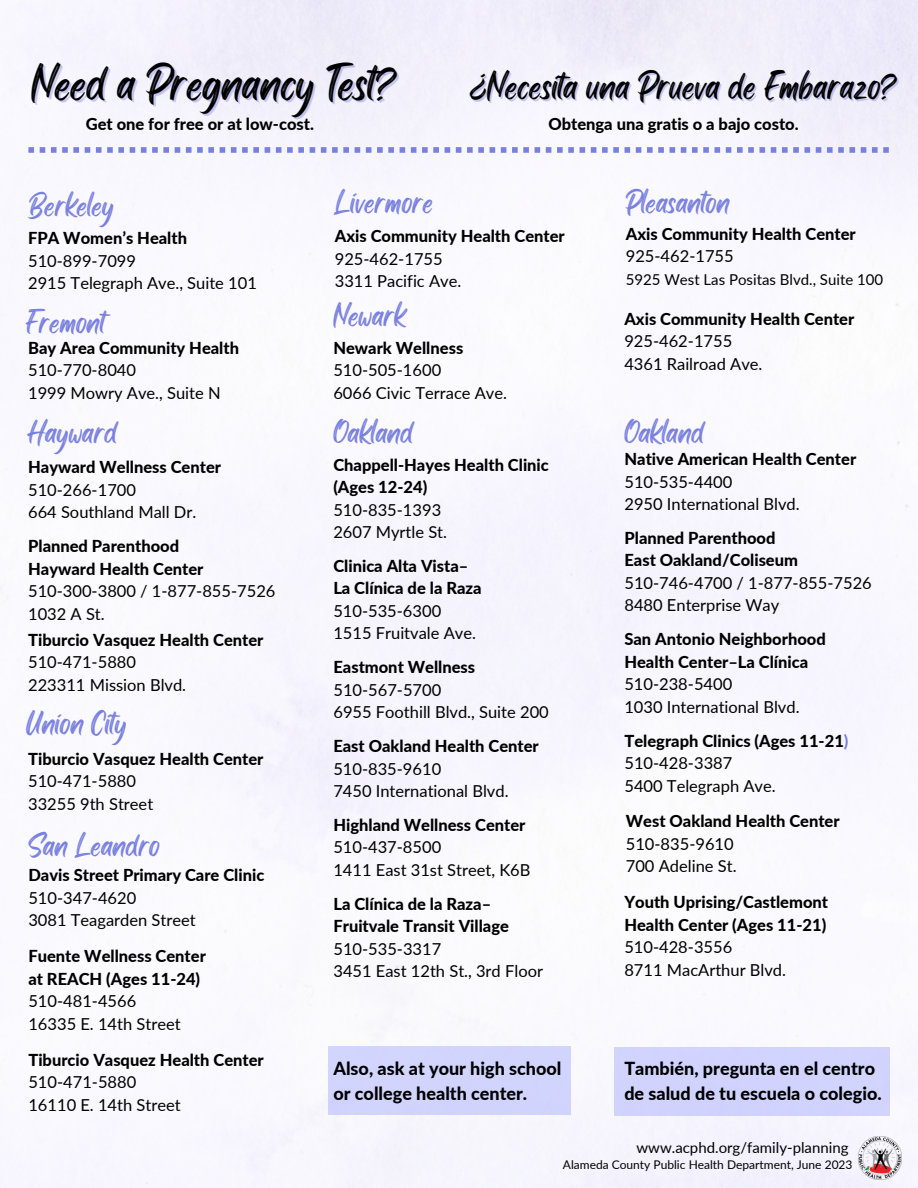
<style>
.page{position:relative;width:918px;height:1188px;background:#fff}
.page>*{position:absolute;margin:0;border:0;box-sizing:border-box;transform-origin:0 0}
.t1{font:46.5px "Black Bones";color:#000}
.t2{font:36px "Black Bones";color:#000}
.t3{font:30px "Black Bones";color:#7980df}
.t4{font:800 18px "Lato";color:#000}
.t5{font:16.5px "Lato";color:#000}
.t6{font:800 16.5px/22.5px "Lato";color:#000}
.t7{font:15px "Lato";color:#000}
.t8{font:12px "Lato";color:#000}
.s1{color:#7980df}
</style>
<div class="page">
<img style="left:858px;top:1137px;width:43px;height:42px">
<svg style="left:28px;top:147px;width:861px;height:6px"></svg>
<div style="left:328px;top:1046px;width:242px;height:69px;background:#d1d4fd"></div>
<div style="left:614px;top:1047px;width:276px;height:69px;background:#d1d3fe"></div>
<p class="t1" style="left:32px;top:51px;width:368px">Need a Pregnancy Test?</p>
<p class="t6" style="left:86px;top:112px;width:230px">Get one for free or at low-cost.</p>
<p class="t2" style="left:469px;top:61px;width:431px">¿Necesita una Prueva de Embarazo?</p>
<p class="t6" style="left:548px;top:112px;width:252px">Obtenga una gratis o a bajo costo.</p>
<p class="t3" style="left:28px;top:184px;width:87px">Berkeley</p>
<p class="t6" style="left:28px;top:226px;width:160px">FPA Women’s Health</p>
<p class="t5" style="left:28px;top:250px;width:109px">510-899-7099</p>
<p class="t5" style="left:28px;top:273px;width:230px">2915 Telegraph Ave., Suite 101</p>
<p class="t3" style="left:26px;top:301px;width:81px">Fremont</p>
<p class="t6" style="left:28px;top:336px;width:212px">Bay Area Community Health</p>
<p class="t5" style="left:28px;top:360px;width:109px">510-770-8040</p>
<p class="t5" style="left:28px;top:383px;width:194px">1999 Mowry Ave., Suite N</p>
<p class="t3" style="left:28px;top:411px;width:90px">Hayward</p>
<p class="t6" style="left:28px;top:456px;width:194px">Hayward Wellness Center</p>
<p class="t5" style="left:28px;top:480px;width:109px">510-266-1700</p>
<p class="t5" style="left:28px;top:502px;width:170px">664 Southland Mall Dr.</p>
<p class="t6" style="left:28px;top:535px;width:153px">Planned Parenthood</p>
<p class="t6" style="left:28px;top:557px;width:177px">Hayward Health Center</p>
<p class="t5" style="left:28px;top:581px;width:249px">510-300-3800 / 1-877-855-7526</p>
<p class="t5" style="left:28px;top:603px;width:78px">1032 A St.</p>
<p class="t6" style="left:28px;top:628px;width:237px">Tiburcio Vasquez Health Center</p>
<p class="t5" style="left:28px;top:652px;width:109px">510-471-5880</p>
<p class="t5" style="left:28px;top:674px;width:160px">223311 Mission Blvd.</p>
<p class="t3" style="left:26px;top:702px;width:102px">Union City</p>
<p class="t6" style="left:28px;top:747px;width:237px">Tiburcio Vasquez Health Center</p>
<p class="t5" style="left:28px;top:771px;width:109px">510-471-5880</p>
<p class="t5" style="left:28px;top:793px;width:127px">33255 9th Street</p>
<p class="t3" style="left:28px;top:824px;width:133px">San Leandro</p>
<p class="t6" style="left:28px;top:864px;width:237px">Davis Street Primary Care Clinic</p>
<p class="t5" style="left:28px;top:887px;width:109px">510-347-4620</p>
<p class="t5" style="left:28px;top:910px;width:169px">3081 Teagarden Street</p>
<p class="t6" style="left:28px;top:945px;width:179px">Fuente Wellness Center</p>
<p class="t6" style="left:28px;top:967px;width:173px">at REACH (Ages 11-24)</p>
<p class="t5" style="left:28px;top:991px;width:109px">510-481-4566</p>
<p class="t5" style="left:28px;top:1014px;width:154px">16335 E. 14th Street</p>
<p class="t6" style="left:28px;top:1048px;width:237px">Tiburcio Vasquez Health Center</p>
<p class="t5" style="left:28px;top:1072px;width:109px">510-471-5880</p>
<p class="t5" style="left:28px;top:1095px;width:154px">16110 E. 14th Street</p>
<p class="t3" style="left:335px;top:181px;width:100px">Livermore</p>
<p class="t6" style="left:335px;top:225px;width:231px">Axis Community Health Center</p>
<p class="t5" style="left:335px;top:248px;width:109px">925-462-1755</p>
<p class="t5" style="left:335px;top:271px;width:128px">3311 Pacific Ave.</p>
<p class="t3" style="left:333px;top:294px;width:74px">Newark</p>
<p class="t6" style="left:333px;top:336px;width:131px">Newark Wellness</p>
<p class="t5" style="left:333px;top:360px;width:109px">510-505-1600</p>
<p class="t5" style="left:333px;top:383px;width:175px">6066 Civic Terrace Ave.</p>
<p class="t3" style="left:333px;top:411px;width:81px">Oakland</p>
<p class="t6" style="left:333px;top:453px;width:217px">Chappell-Hayes Health Clinic</p>
<p class="t6" style="left:333px;top:476px;width:95px">(Ages 12-24)</p>
<p class="t5" style="left:333px;top:499px;width:109px">510-835-1393</p>
<p class="t5" style="left:333px;top:522px;width:115px">2607 Myrtle St.</p>
<p class="t6" style="left:333px;top:554px;width:137px">Clinica Alta Vista–</p>
<p class="t6" style="left:333px;top:577px;width:150px">La Clínica de la Raza</p>
<p class="t5" style="left:333px;top:601px;width:109px">510-535-6300</p>
<p class="t5" style="left:333px;top:623px;width:144px">1515 Fruitvale Ave.</p>
<p class="t6" style="left:333px;top:656px;width:143px">Eastmont Wellness</p>
<p class="t5" style="left:333px;top:680px;width:109px">510-567-5700</p>
<p class="t5" style="left:333px;top:702px;width:217px">6955 Foothill Blvd., Suite 200</p>
<p class="t6" style="left:333px;top:734px;width:207px">East Oakland Health Center</p>
<p class="t5" style="left:333px;top:758px;width:109px">510-835-9610</p>
<p class="t5" style="left:333px;top:781px;width:177px">7450 International Blvd.</p>
<p class="t6" style="left:333px;top:813px;width:194px">Highland Wellness Center</p>
<p class="t5" style="left:333px;top:837px;width:109px">510-437-8500</p>
<p class="t5" style="left:333px;top:860px;width:199px">1411 East 31st Street, K6B</p>
<p class="t6" style="left:333px;top:892px;width:159px">La Clínica de la Raza–</p>
<p class="t6" style="left:333px;top:915px;width:177px">Fruitvale Transit Village</p>
<p class="t5" style="left:333px;top:938px;width:109px">510-535-3317</p>
<p class="t5" style="left:333px;top:961px;width:211px">3451 East 12th St., 3rd Floor</p>
<p class="t4" style="left:333px;top:1057px;width:230px">Also, ask at your high school</p>
<p class="t4" style="left:333px;top:1082px;width:195px">or college health center.</p>
<p class="t3" style="left:626px;top:181px;width:105px">Pleasanton</p>
<p class="t6" style="left:626px;top:222px;width:231px">Axis Community Health Center</p>
<p class="t5" style="left:626px;top:246px;width:109px">925-462-1755</p>
<p class="t7" style="left:626px;top:270px;width:259px">5925 West Las Positas Blvd., Suite 100</p>
<p class="t6" style="left:624px;top:307px;width:231px">Axis Community Health Center</p>
<p class="t5" style="left:624px;top:331px;width:109px">925-462-1755</p>
<p class="t5" style="left:624px;top:353px;width:140px">4361 Railroad Ave.</p>
<p class="t3" style="left:624px;top:411px;width:81px">Oakland</p>
<p class="t6" style="left:624px;top:447px;width:233px">Native American Health Center</p>
<p class="t5" style="left:624px;top:471px;width:109px">510-535-4400</p>
<p class="t5" style="left:624px;top:494px;width:177px">2950 International Blvd.</p>
<p class="t6" style="left:624px;top:526px;width:153px">Planned Parenthood</p>
<p class="t6" style="left:624px;top:549px;width:175px">East Oakland/Coliseum</p>
<p class="t5" style="left:624px;top:573px;width:249px">510-746-4700 / 1-877-855-7526</p>
<p class="t5" style="left:624px;top:595px;width:156px">8480 Enterprise Way</p>
<p class="t6" style="left:624px;top:628px;width:203px">San Antonio Neighborhood<br>Health Center–La Clínica</p>
<p class="t5" style="left:624px;top:674px;width:109px">510-238-5400</p>
<p class="t5" style="left:624px;top:696px;width:177px">1030 International Blvd.</p>
<p class="t6" style="left:624px;top:729px;width:226px">Telegraph Clinics (Ages 11-21<span class="s1">)</span></p>
<p class="t5" style="left:624px;top:753px;width:109px">510-428-3387</p>
<p class="t5" style="left:624px;top:775px;width:153px">5400 Telegraph Ave.</p>
<p class="t6" style="left:626px;top:809px;width:215px">West Oakland Health Center</p>
<p class="t5" style="left:626px;top:833px;width:109px">510-835-9610</p>
<p class="t5" style="left:626px;top:856px;width:112px">700 Adeline St.</p>
<p class="t6" style="left:624px;top:890px;width:205px">Youth Uprising/Castlemont</p>
<p class="t6" style="left:624px;top:913px;width:203px">Health Center (Ages 11-21)</p>
<p class="t5" style="left:624px;top:937px;width:109px">510-428-3556</p>
<p class="t5" style="left:624px;top:959px;width:163px">8711 MacArthur Blvd.</p>
<p class="t4" style="left:624px;top:1057px;width:252px">También, pregunta en el centro</p>
<p class="t4" style="left:624px;top:1082px;width:259px">de salud de tu escuela o colegio.</p>
<p class="t7" style="left:636px;top:1138px;width:214px">www.acphd.org/family-planning</p>
<p class="t8" style="left:563px;top:1157px;width:291px">Alameda County Public Health Department, June 2023</p>
</div>
